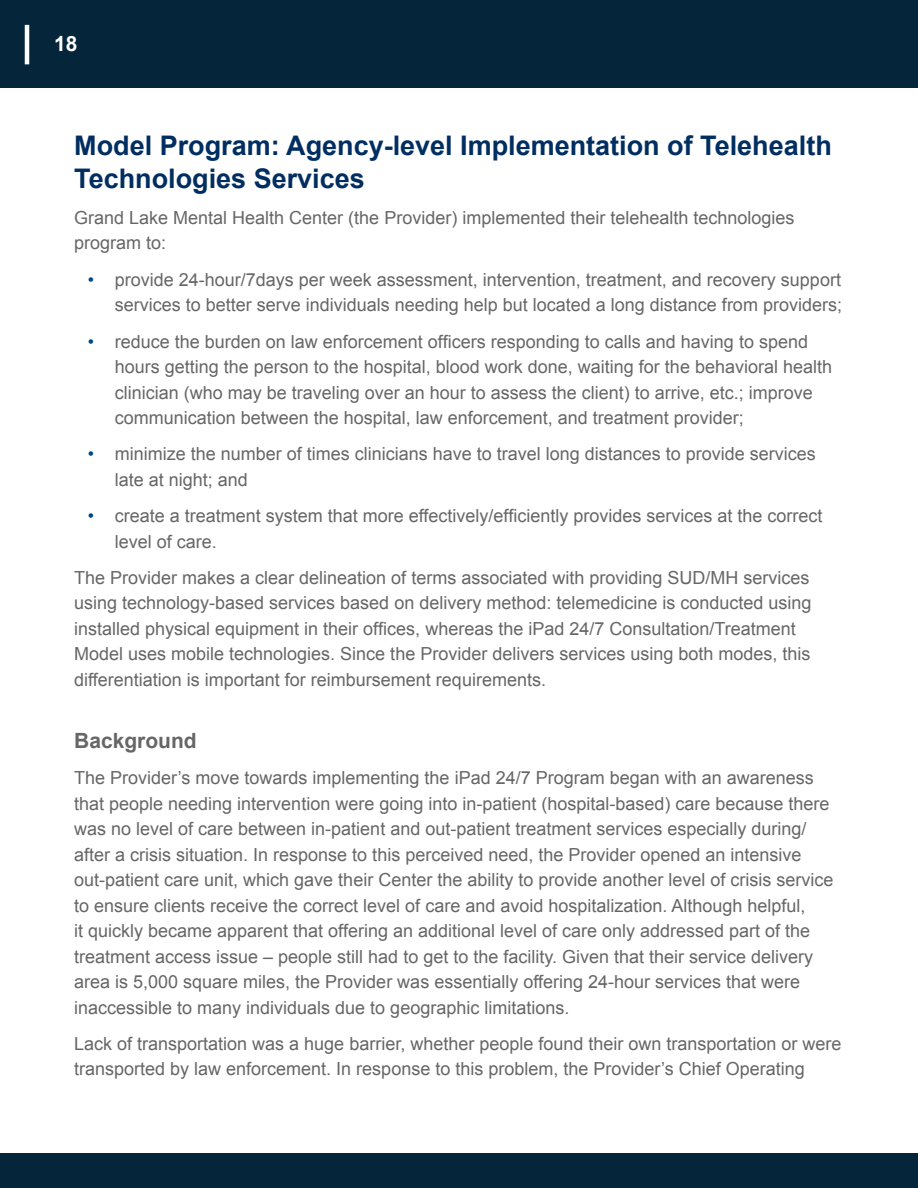
<style>
.page{position:relative;width:918px;height:1188px;background:#fff}
.page>*{position:absolute;margin:0;border:0;box-sizing:border-box;transform-origin:0 0}
.t1{font:700 27px/33px "Arial";color:#002e61}
.t2{font:700 21px "Arial";color:#666}
.t3{font:700 21px "Arial";color:#fff}
.t4{font:18px/25.5px "Arial";color:#666}
.s1{color:#00467f}
</style>
<div class="page">
<div style="left:0;top:0;width:918px;height:88px;background:#05253a"></div>
<div style="left:0;top:1153px;width:918px;height:35px;background:#05253a"></div>
<hr style="left:25px;top:25px;width:4px;height:39px;background:#fff">
<p class="t3" style="left:54px;top:30px;width:25px">18</p>
<h1 class="t1" style="left:74px;top:130px;width:759px">Model Program: Agency-level Implementation of Telehealth<br>Technologies Services</h1>
<p class="t4" style="left:74px;top:205px;width:722px">Grand Lake Mental Health Center (the Provider) implemented their telehealth technologies program to:</p>
<p class="t4" style="left:88px;top:267px;width:756px;text-align:right"><span class="s1">•</span> provide 24-hour/7days per week assessment, intervention, treatment, and recovery support services to better serve individuals needing help but located a long distance from providers;</p>
<p class="t4" style="left:115px;top:329px;width:719px;text-indent:-27px"><span class="s1">•</span> reduce the burden on law enforcement officers responding to calls and having to spend hours getting the person to the hospital, blood work done, waiting for the behavioral health clinician (who may be traveling over an hour to assess the client) to arrive, etc.; improve communication between the hospital, law enforcement, and treatment provider;</p>
<p class="t4" style="left:115px;top:441px;width:703px;text-indent:-27px"><span class="s1">•</span> minimize the number of times clinicians have to travel long distances to provide services late at night; and</p>
<p class="t4" style="left:115px;top:503px;width:709px;text-indent:-27px"><span class="s1">•</span> create a treatment system that more effectively/efficiently provides services at the correct level of care.</p>
<p class="t4" style="left:74px;top:565px;width:739px">The Provider makes a clear delineation of terms associated with providing SUD/MH services using technology-based services based on delivery method: telemedicine is conducted using installed physical equipment in their offices, whereas the iPad 24/7 Consultation/Treatment Model uses mobile technologies. Since the Provider delivers services using both modes, this differentiation is important for reimbursement requirements.</p>
<h2 class="t2" style="left:74px;top:727px;width:124px">Background</h2>
<p class="t4" style="left:74px;top:765px;width:761px">The Provider’s move towards implementing the iPad 24/7 Program began with an awareness that people needing intervention were going into in-patient (hospital-based) care because there was no level of care between in-patient and out-patient treatment services especially during/ after a crisis situation. In response to this perceived need, the Provider opened an intensive out-patient care unit, which gave their Center the ability to provide another level of crisis service to ensure clients receive the correct level of care and avoid hospitalization. Although helpful,<br>it quickly became apparent that offering an additional level of care only addressed part of the treatment access issue – people still had to get to the facility. Given that their service delivery area is 5,000 square miles, the Provider was essentially offering 24-hour services that were inaccessible to many individuals due to geographic limitations.</p>
<p class="t4" style="left:74px;top:1031px;width:769px">Lack of transportation was a huge barrier, whether people found their own transportation or were transported by law enforcement. In response to this problem, the Provider’s Chief Operating</p>
</div>
